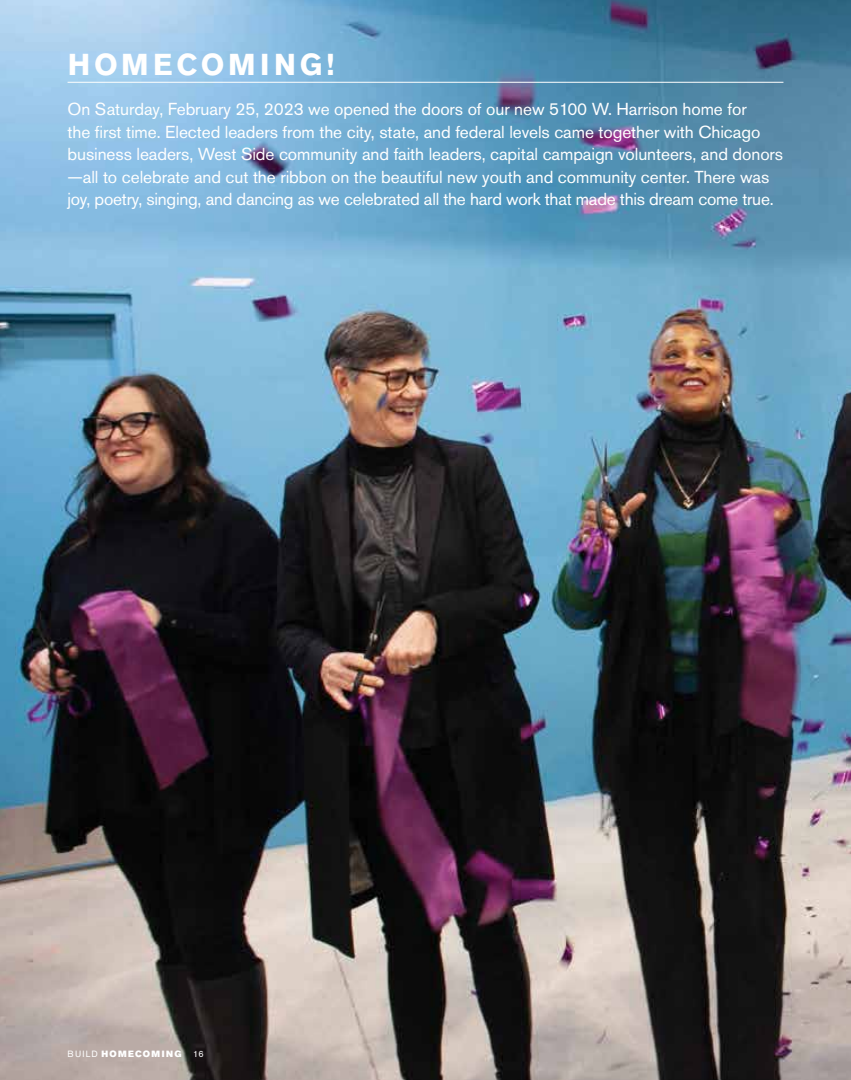
<style>
.page{position:relative;width:851px;height:1080px;background:#fff}
.page>*{position:absolute;margin:0;border:0;box-sizing:border-box;transform-origin:0 0}
.t1{font:700 30px "Akzidenz Grotesk Pro";letter-spacing:.13em;color:#fff}
.t2{font:17.25px/22.5px "Akzidenz Grotesk Pro";letter-spacing:-.005em;color:#fff}
.t3{font:9px "Akzidenz Grotesk Pro Super";letter-spacing:.14em;color:#fff}
.t4{font:9px "Akzidenz Grotesk Pro";color:#fff}
.s1{font-family:"Akzidenz Grotesk Pro"}
</style>
<div class="page">
<img style="left:0;top:0;width:850px;height:1080px">
<hr style="left:68px;top:82px;width:715px;height:1px;background:#fff">
<h1 class="t1" style="left:68px;top:45px;width:268px">HOMECOMING!</h1>
<p class="t2" style="left:68px;top:98px;width:717px">On Saturday, February 25, 2023 we opened the doors of our new 5100 W. Harrison home for<br>the first time. Elected leaders from the city, state, and federal levels came together with Chicago business leaders, West Side community and faith leaders, capital campaign volunteers, and donors —all to celebrate and cut the ribbon on the beautiful new youth and community center. There was joy, poetry, singing, and dancing as we celebrated all the hard work that made this dream come true.</p>
<p class="t3" style="left:68px;top:1048px;width:115px"><span class="s1">BUILD</span> HOMECOMING</p>
<p class="t4" style="left:193px;top:1048px;width:12px">16</p>
</div>
